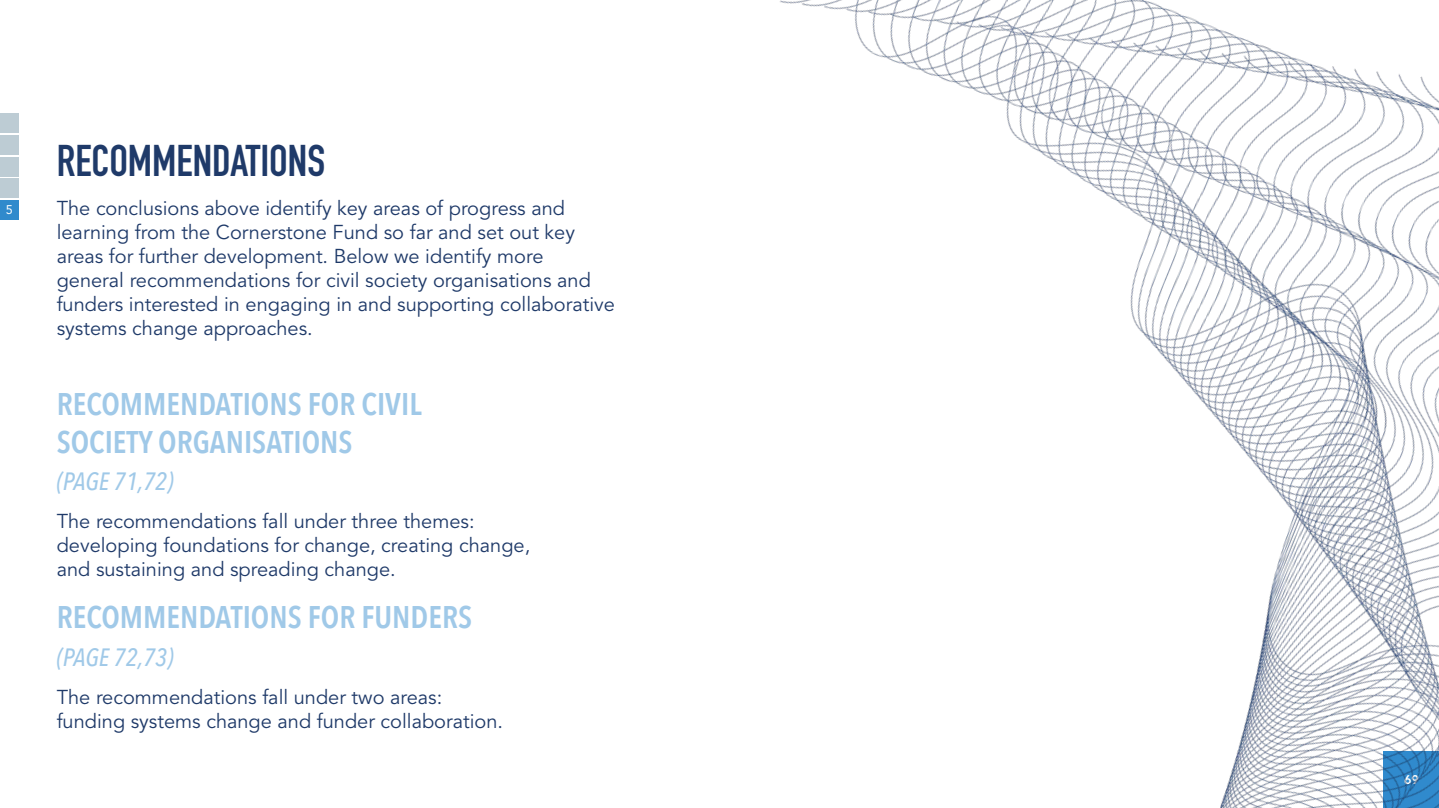
<style>
.page{position:relative;width:1439px;height:808px;background:#fff}
.page>*{position:absolute;margin:0;border:0;box-sizing:border-box;transform-origin:0 0}
.t1{font:700 43.75px "DIN Condensed";color:#1f3a69}
.t2{font:600 31.25px/37.5px "Avenir Next Condensed";color:#a0c9e8}
.t3{font:italic 500 25px "Avenir Next Condensed";color:#a0c9e8}
.t4{font:20px/24px "Avenir";color:#1f3a69}
.t5{font:800 12.5px "Avenir";color:#fff}
.t6{font:12.5px "Avenir";color:#fff}
</style>
<div class="page">
<div style="left:0;top:135px;width:19px;height:20px;background:#bdccd4"></div>
<div style="left:0;top:113px;width:19px;height:20px;background:#bdccd4"></div>
<div style="left:0;top:200px;width:19px;height:20px;background:#308acc"></div>
<div style="left:0;top:157px;width:19px;height:20px;background:#bdccd4"></div>
<div style="left:0;top:178px;width:19px;height:20px;background:#bdccd4"></div>
<img style="left:780px;top:0;width:659px;height:808px">
<p class="t6" style="left:6px;top:203px;width:8px">5</p>
<h1 class="t1" style="left:57px;top:132px;width:270px">RECOMMENDATIONS</h1>
<p class="t4" style="left:57px;top:196px;width:560px">The conclusions above identify key areas of progress and learning from the Cornerstone Fund so far and set out key areas for further development. Below we identify more general recommendations for civil society organisations and funders interested in engaging in and supporting collaborative systems change approaches.</p>
<h2 class="t2" style="left:57px;top:385px;width:366px">RECOMMENDATIONS FOR CIVIL<br>SOCIETY ORGANISATIONS</h2>
<p class="t3" style="left:57px;top:466px;width:118px">(PAGE 71,72)</p>
<p class="t4" style="left:57px;top:510px;width:475px">The recommendations fall under three themes: developing foundations for change, creating change, and sustaining and spreading change.</p>
<h2 class="t2" style="left:57px;top:597px;width:417px">RECOMMENDATIONS FOR FUNDERS</h2>
<p class="t3" style="left:57px;top:642px;width:118px">(PAGE 72,73)</p>
<p class="t4" style="left:57px;top:685px;width:448px">The recommendations fall under two areas: funding systems change and funder collaboration.</p>
<p class="t5" style="left:1404px;top:772px;width:16px">69</p>
</div>
